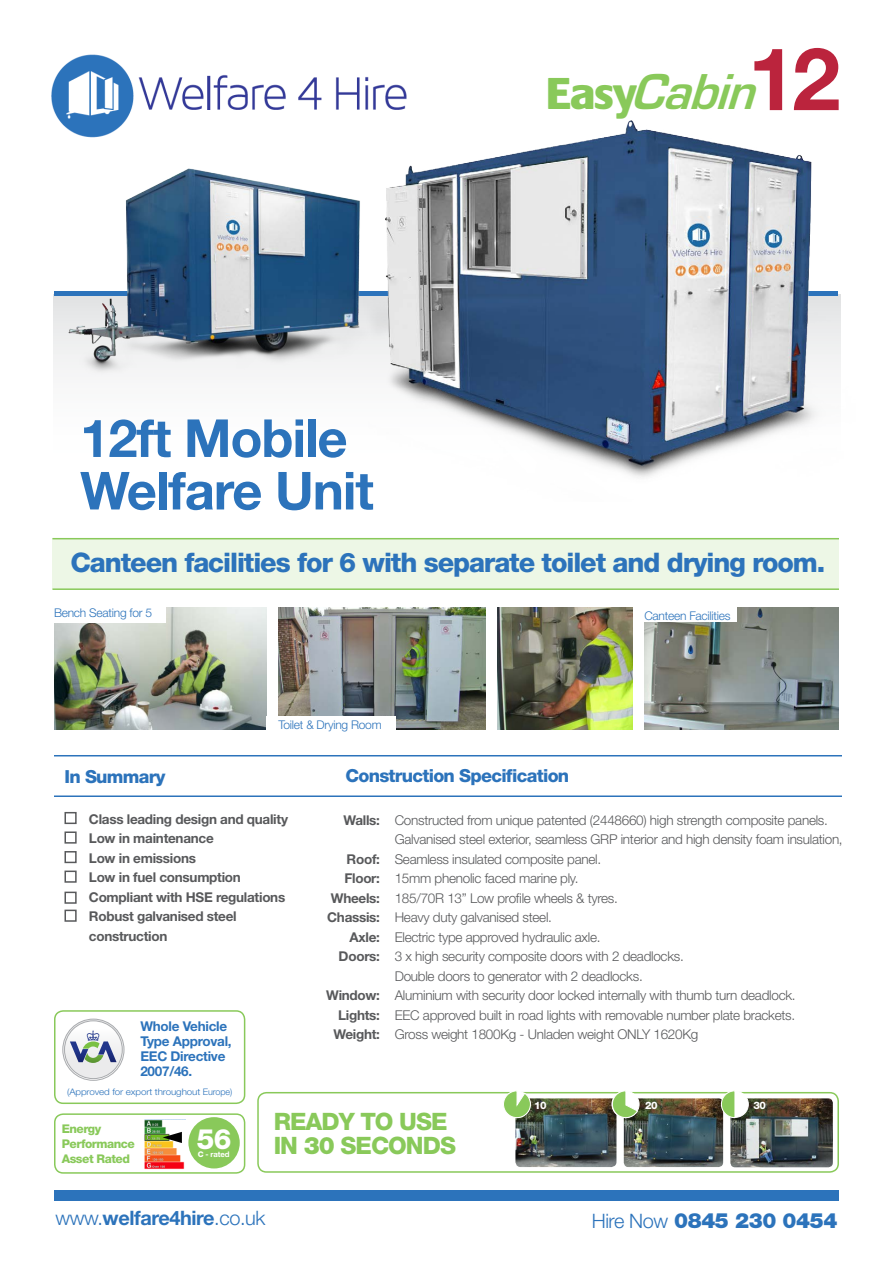
<style>
.page{position:relative;width:893px;height:1263px;background:#fff}
.page>*{position:absolute;margin:0;border:0;box-sizing:border-box;transform-origin:0 0}
.t1{font:700 87.15px "Helvetica Neue";color:#bb243d}
.t2{font:700 52.5px "Helvetica Neue";letter-spacing:-.02em;color:#2c73bb}
.t3{font:italic 600 46.5px "Eurostile LT Std";color:#89c95a}
.t4{font:800 28.05px "Helvetica Neue";color:#fff}
.t5{font:800 27px "Helvetica Neue";letter-spacing:-.04em;color:#2c73bb}
.t6{font:800 24px/24px "Helvetica Neue";letter-spacing:-.04em;color:#89c95a}
.t7{font:900 21px "Helvetica Neue";letter-spacing:-.02em;color:#2c73bb}
.t8{font:700 19.95px "Helvetica Neue";letter-spacing:-.02em;color:#2c73bb}
.t9{font:800 18px "Helvetica Neue";letter-spacing:-.04em;color:#2c73bb}
.t10{font:300 13.5px/19.5px "Helvetica Neue";letter-spacing:-.02em;color:#58595b}
.t11{font:700 13.5px "Helvetica Neue";letter-spacing:-.02em;color:#58595b}
.t12{font:700 13.5px/15px "Helvetica Neue";letter-spacing:-.02em;color:#2c73bb}
.t13{font:300 12px "Helvetica Neue";letter-spacing:-.02em;color:#2c73bb}
.t14{font:800 12px/15px "Helvetica Neue";letter-spacing:-.04em;color:#89c95a}
.t15{font:800 10.35px "Helvetica Neue";color:#fff}
.t16{font:300 9px "Helvetica Neue";letter-spacing:-.01em;color:#2c73bb;scale:1.09 1}
.t17{font:700 7.8px "Helvetica Neue";letter-spacing:-.02em;color:#fff}
.s1{font-family:"Praxis EF";font-weight:800;font-style:normal}
.s2{font-weight:800}
.s3{font-weight:900}
.s4{font-weight:300}
.s5{font-weight:300;font-size:19.95px}
</style>
<div class="page">
<img style="left:51px;top:54px;width:356px;height:84px">
<img style="left:54px;top:168px;width:284px;height:208px">
<img style="left:338px;top:113px;width:503px;height:365px">
<div style="left:54px;top:1190px;width:785px;height:11px;background:#2c73bb"></div>
<hr style="left:54px;top:795px;width:788px;height:2px;background:#2c73bb">
<hr style="left:54px;top:755px;width:788px;height:1px;background:#2c73bb">
<div style="left:64px;top:812px;width:13px;height:12px;border:2px solid #58595b"></div>
<div style="left:64px;top:831px;width:13px;height:13px;border:2px solid #58595b"></div>
<div style="left:64px;top:851px;width:13px;height:12px;border:2px solid #58595b"></div>
<div style="left:64px;top:870px;width:13px;height:13px;border:2px solid #58595b"></div>
<div style="left:64px;top:892px;width:13px;height:12px;border:2px solid #58595b"></div>
<div style="left:64px;top:910px;width:13px;height:12px;border:2px solid #58595b"></div>
<div style="left:52px;top:538px;width:787px;height:51px;background:#edf7e6"></div>
<hr style="left:52px;top:538px;width:787px;height:1px;background:#89c95a">
<hr style="left:52px;top:588px;width:787px;height:2px;background:#89c95a">
<img style="left:54px;top:607px;width:212px;height:123px">
<img style="left:278px;top:607px;width:208px;height:123px">
<img style="left:645px;top:607px;width:193px;height:123px">
<div style="left:42px;top:605px;width:123px;height:17px;background:#fff"></div>
<div style="left:641px;top:606px;width:96px;height:16px;background:#fff"></div>
<div style="left:266px;top:716px;width:129px;height:23px;background:#fff"></div>
<img style="left:497px;top:607px;width:135px;height:123px">
<div style="left:54px;top:1010px;width:191px;height:94px;border:2px solid #89c95a;border-radius:9px"></div>
<svg style="left:63px;top:1019px;width:61px;height:61px"></svg>
<div style="left:54px;top:1113px;width:191px;height:61px;border:2px solid #89c95a;border-radius:9px"></div>
<div style="left:188px;top:1117px;width:52px;height:51px;background:#89c95a;border-radius:50%"></div>
<img style="left:144px;top:1120px;width:41px;height:49px">
<svg style="left:163px;top:1132px;width:19px;height:11px"></svg>
<img style="left:515px;top:1098px;width:101px;height:69px">
<img style="left:624px;top:1098px;width:99px;height:69px">
<img style="left:730px;top:1098px;width:103px;height:69px">
<div style="left:257px;top:1092px;width:582px;height:81px;border:2px solid #89c95a;border-radius:9px"></div>
<svg style="left:503px;top:1091px;width:28px;height:27px"></svg>
<div style="left:722px;top:1091px;width:26px;height:26px;background:#fff;border-radius:50%"></div>
<div style="left:721px;top:1091px;width:28px;height:27px;border:1px solid #fff;border-radius:50%"></div>
<svg style="left:721px;top:1091px;width:15px;height:27px"></svg>
<div style="left:612px;top:1091px;width:27px;height:26px;background:#fff;border-radius:50%"></div>
<div style="left:612px;top:1091px;width:27px;height:27px;border:1px solid #fff;border-radius:50%"></div>
<svg style="left:612px;top:1091px;width:26px;height:27px"></svg>
<p class="t2" style="left:80px;top:406px;width:269px">12ft Mobile</p>
<p class="t2" style="left:80px;top:458px;width:295px">Welfare Unit</p>
<p class="t1" style="left:748px;top:25px;width:94px">12</p>
<p class="t3" style="left:546px;top:63px;width:226px"><span class="s1">E a s y</span>Cabin</p>
<p class="t5" style="left:71px;top:547px;width:756px">Canteen facilities for 6 with separate toilet and drying room.</p>
<p class="t13" style="left:54px;top:605px;width:100px">Bench Seating for 5</p>
<p class="t13" style="left:644px;top:608px;width:88px">Canteen Facilities</p>
<p class="t13" style="left:278px;top:717px;width:105px">Toilet &amp; Drying Room</p>
<p class="t9" style="left:345px;top:765px;width:225px">Construction Specification</p>
<p class="t10" style="left:395px;top:810px;width:449px">Constructed from unique patented (2448660) high strength composite panels.<br>Galvanised steel exterior, seamless GRP interior and high density foam insulation,</p>
<p class="t10" style="left:395px;top:849px;width:208px">Seamless insulated composite panel.</p>
<p class="t10" style="left:395px;top:868px;width:185px">15mm phenolic faced marine ply.</p>
<p class="t10" style="left:395px;top:888px;width:225px">185/70R 13” Low profile wheels &amp; tyres.</p>
<p class="t10" style="left:395px;top:907px;width:159px">Heavy duty galvanised steel.</p>
<p class="t10" style="left:395px;top:927px;width:207px">Electric type approved hydraulic axle.</p>
<p class="t10" style="left:395px;top:946px;width:291px">3 x high security composite doors with 2 deadlocks.</p>
<p class="t10" style="left:395px;top:966px;width:402px">Double doors to generator with 2 deadlocks.<br>Aluminium with security door locked internally with thumb turn deadlock.</p>
<p class="t10" style="left:395px;top:1005px;width:402px">EEC approved built in road lights with removable number plate brackets.</p>
<p class="t10" style="left:395px;top:1024px;width:305px">Gross weight 1800Kg - Unladen weight ONLY 1620Kg</p>
<p class="t9" style="left:64px;top:766px;width:102px">In Summary</p>
<p class="t11" style="left:89px;top:810px;width:201px">Class leading design and quality</p>
<p class="t11" style="left:89px;top:830px;width:126px">Low in maintenance</p>
<p class="t11" style="left:89px;top:849px;width:109px">Low in emissions</p>
<p class="t11" style="left:89px;top:869px;width:154px">Low in fuel consumption</p>
<p class="t11" style="left:89px;top:888px;width:198px">Compliant with HSE regulations</p>
<p class="t11" style="left:89px;top:908px;width:149px">Robust galvanised steel</p>
<p class="t11" style="left:89px;top:927px;width:80px">construction</p>
<p class="t11" style="left:343px;top:811px;width:38px">Walls:</p>
<p class="t11" style="left:347px;top:850px;width:35px">Roof:</p>
<p class="t11" style="left:344px;top:870px;width:37px">Floor:</p>
<p class="t11" style="left:331px;top:889px;width:51px">Wheels:</p>
<p class="t11" style="left:327px;top:909px;width:54px">Chassis:</p>
<p class="t11" style="left:350px;top:928px;width:32px">Axle:</p>
<p class="t11" style="left:339px;top:948px;width:43px">Doors:</p>
<p class="t11" style="left:326px;top:987px;width:55px">Window:</p>
<p class="t11" style="left:338px;top:1006px;width:43px">Lights:</p>
<p class="t11" style="left:333px;top:1026px;width:48px">Weight:</p>
<p class="t12" style="left:140px;top:1018px;width:93px">Whole Vehicle<br>Type Approval,<br>EEC Directive<br>2007/46.</p>
<p class="t16" style="left:67px;top:1086px;width:153px">(Approved for export throughout Europe)</p>
<p class="t4" style="left:197px;top:1122px;width:36px">56</p>
<p class="t17" style="left:198px;top:1149px;width:33px"><span class="s2">C</span> - rated</p>
<p class="t15" style="left:534px;top:1099px;width:14px">10</p>
<p class="t15" style="left:645px;top:1099px;width:14px">20</p>
<p class="t15" style="left:753px;top:1099px;width:14px">30</p>
<p class="t6" style="left:274px;top:1110px;width:184px">READY TO USE<br>IN <span class="s3">30</span> SECONDS</p>
<p class="t14" style="left:62px;top:1121px;width:74px">Energy<br>Performance<br>Asset Rated</p>
<p class="t8" style="left:55px;top:1205px;width:211px"><span class="s4">www.</span>welfare4hire<span class="s4">.co.uk</span></p>
<p class="t7" style="left:592px;top:1208px;width:247px"><span class="s5">Hire Now</span> 0845 230 0454</p>
</div>
